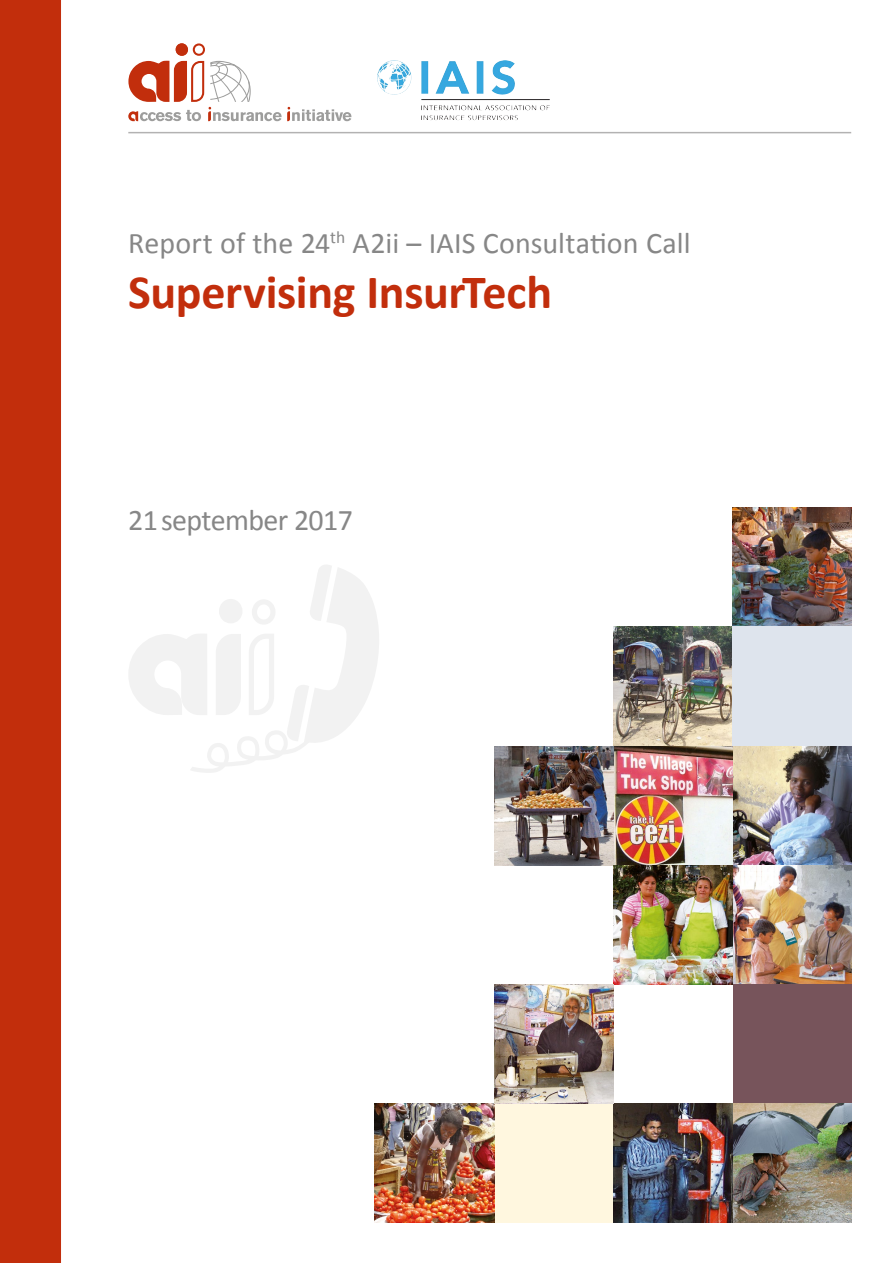
<style>
.page{position:relative;width:893px;height:1263px;background:#fff}
.page>*{position:absolute;margin:0;border:0;box-sizing:border-box;transform-origin:0 0}
.t1{font:700 48px "Calibri";letter-spacing:-.01em;color:#c22e0c}
.t2{font:30px "Calibri";color:#878787}
.t3{font:30px "Calibri";letter-spacing:-.02em;color:#878787}
</style>
<div class="page">
<svg style="left:741px;top:1178px;width:111px;height:45px"></svg>
<img style="left:492px;top:60px;width:16px;height:27px">
<svg style="left:129px;top:565px;width:250px;height:208px"></svg>
<div style="left:0;top:0;width:61px;height:1263px;background:#c22e0c"></div>
<hr style="left:128px;top:132px;width:723px;height:1px;background:#b3b2b2">
<img style="left:613px;top:627px;width:119px;height:119px">
<img style="left:732px;top:746px;width:119px;height:119px">
<div style="left:494px;top:1103px;width:119px;height:119px;background:#fff7df"></div>
<img style="left:732px;top:865px;width:119px;height:119px">
<img style="left:613px;top:746px;width:119px;height:119px">
<div style="left:732px;top:984px;width:119px;height:119px;background:#77545b"></div>
<img style="left:732px;top:1103px;width:119px;height:119px">
<img style="left:494px;top:746px;width:119px;height:119px">
<img style="left:732px;top:508px;width:119px;height:119px">
<div style="left:732px;top:627px;width:119px;height:119px;background:#dee4ed"></div>
<img style="left:613px;top:1103px;width:119px;height:119px">
<img style="left:375px;top:1103px;width:119px;height:119px">
<img style="left:613px;top:865px;width:119px;height:119px">
<img style="left:494px;top:984px;width:119px;height:119px">
<svg style="left:128px;top:43px;width:223px;height:78px"></svg>
<p class="t2" style="left:128px;top:224px;width:564px">Report of the 24<sup>th</sup> A2ii – IAIS Consultation Call</p>
<h1 class="t1" style="left:128px;top:262px;width:425px">Supervising InsurTech</h1>
<p class="t3" style="left:128px;top:501px;width:226px">21september 2017</p>
</div>
